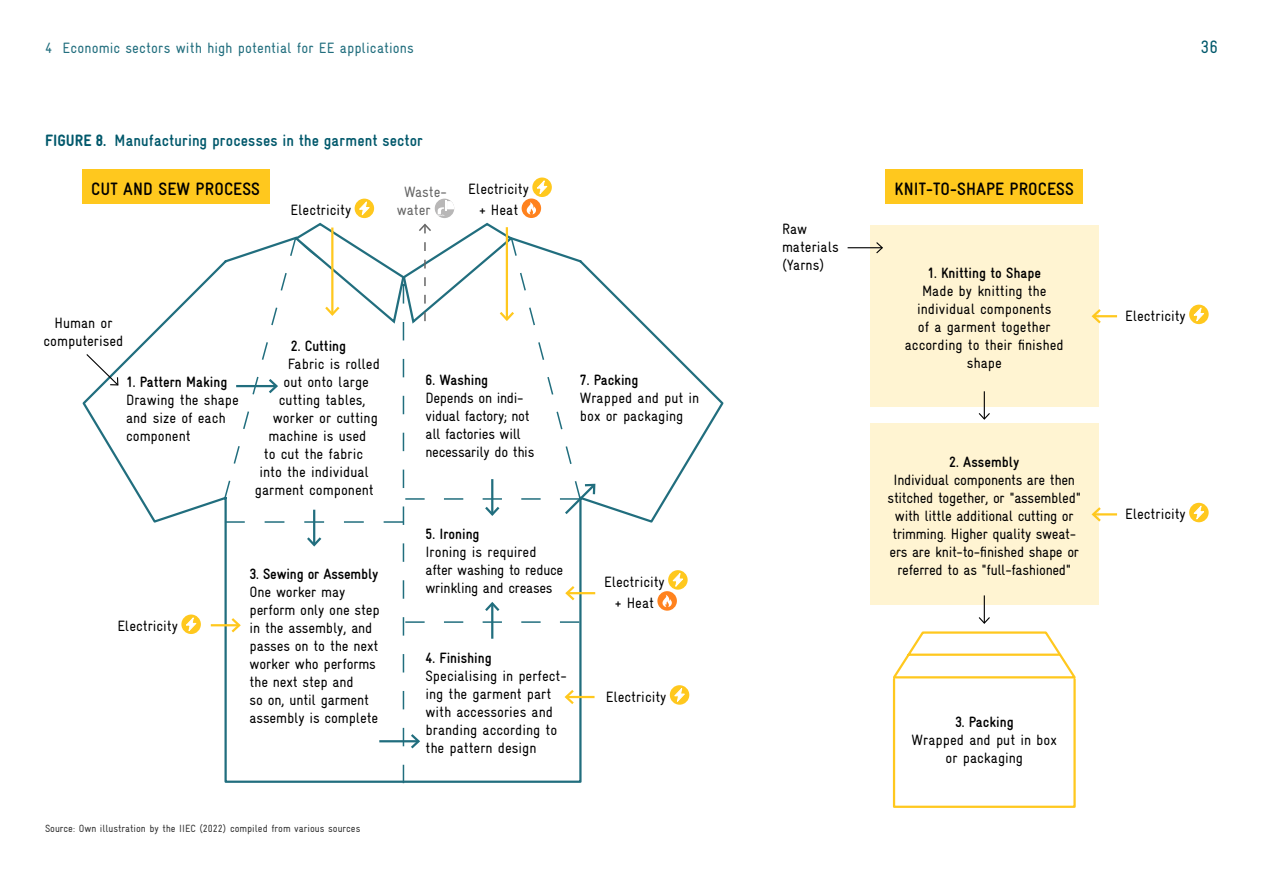
<style>
.page{position:relative;width:1263px;height:893px;background:#fff}
.page>*{position:absolute;margin:0;border:0;box-sizing:border-box;transform-origin:0 0}
.t1{font:700 18px "Gravur Condensed Pro";letter-spacing:.01em;color:#000}
.t2{font:18px "Gravur Condensed Pro";color:#00586b}
.Figure{font:700 16.5px "Gravur Condensed Pro";letter-spacing:.01em;color:#00586b}
.t3{font:15px/18px "Gravur Condensed Pro";color:#000;text-align:center}
.t4{font:15px/18px "Gravur Condensed Pro";letter-spacing:-.02em;color:#000}
.t5{font:15px "Gravur Condensed Pro";letter-spacing:.01em;color:#216e7e}
.t6{font:15px/18px "Gravur Condensed Pro";color:#666}
.t7{font:700 15px "Gravur Condensed Pro";color:#000}
.Source{font:10.5px "Gravur Condensed Pro";color:#333}
.s1{font-weight:900}
.s2{font-weight:700}
</style>
<div class="page">
<svg style="left:82px;top:262px;width:642px;height:522px"></svg>
<div style="left:870px;top:226px;width:228px;height:181px;background:#fff4d2"></div>
<div style="left:870px;top:424px;width:228px;height:181px;background:#fff4d2"></div>
<hr style="left:1093px;top:513px;width:24px;height:2px;background:#ffc81e">
<svg style="left:1091px;top:505px;width:12px;height:19px"></svg>
<svg style="left:1189px;top:503px;width:20px;height:19px"></svg>
<svg style="left:1193px;top:504px;width:12px;height:17px"></svg>
<hr style="left:1093px;top:315px;width:24px;height:2px;background:#ffc81e">
<svg style="left:1091px;top:307px;width:12px;height:19px"></svg>
<svg style="left:1189px;top:305px;width:20px;height:19px"></svg>
<svg style="left:1193px;top:306px;width:12px;height:17px"></svg>
<hr style="left:848px;top:247px;width:34px;height:1px;background:#000">
<svg style="left:875px;top:242px;width:8px;height:12px"></svg>
<svg style="left:668px;top:570px;width:20px;height:20px"></svg>
<svg style="left:672px;top:572px;width:12px;height:16px"></svg>
<div style="left:657px;top:591px;width:20px;height:20px;background:#ff821e;border-radius:50%"></div>
<svg style="left:662px;top:595px;width:10px;height:12px"></svg>
<svg style="left:85px;top:353px;width:34px;height:33px"></svg>
<hr style="left:211px;top:624px;width:28px;height:2px;background:#ffc81e">
<svg style="left:181px;top:614px;width:20px;height:20px"></svg>
<svg style="left:185px;top:616px;width:12px;height:17px"></svg>
<div style="left:82px;top:169px;width:187px;height:35px;background:#ffc81e"></div>
<div style="left:885px;top:169px;width:198px;height:35px;background:#ffc81e"></div>
<svg style="left:978px;top:391px;width:12px;height:29px"></svg>
<svg style="left:892px;top:595px;width:184px;height:213px"></svg>
<svg style="left:670px;top:685px;width:19px;height:20px"></svg>
<svg style="left:673px;top:687px;width:13px;height:16px"></svg>
<svg style="left:532px;top:177px;width:20px;height:20px"></svg>
<svg style="left:223px;top:179px;width:374px;height:604px"></svg>
<p class="t5" style="left:45px;top:39px;width:370px">4 Economic sectors with high potential for EE applications</p>
<p class="Figure" style="left:45px;top:131px;width:379px"><span class="s1">FIGURE 8.</span> Manufacturing processes in the garment sector</p>
<p class="t1" style="left:91px;top:179px;width:170px">CUT AND SEW PROCESS</p>
<p class="t1" style="left:894px;top:179px;width:181px">KNIT-TO-SHAPE PROCESS</p>
<p class="t6" style="left:397px;top:183px;width:52px;text-indent:7px">Waste&shy;water</p>
<p class="t3" style="left:468px;top:178px;width:62px;line-height:21px">Electricity + Heat</p>
<p class="t3" style="left:291px;top:201px;width:62px">Electricity</p>
<p class="t3" style="left:44px;top:314px;width:82px">Human or computerised</p>
<p class="t3" style="left:126px;top:373px;width:114px;text-align:left"><span class="s2">1. Pattern Making<br></span>Drawing the shape and size of each component</p>
<p class="t7" style="left:291px;top:338px;width:57px">2. Cutting</p>
<p class="t3" style="left:288px;top:355px;width:94px">Fabric is rolled</p>
<p class="t3" style="left:283px;top:373px;width:87px">out onto large</p>
<p class="t3" style="left:279px;top:391px;width:88px">cutting tables,</p>
<p class="t3" style="left:273px;top:409px;width:106px">worker or cutting</p>
<p class="t3" style="left:268px;top:427px;width:100px">machine is used</p>
<p class="t3" style="left:264px;top:445px;width:101px">to cut the fabric</p>
<p class="t3" style="left:259px;top:463px;width:111px">into the individual</p>
<p class="t3" style="left:255px;top:481px;width:120px">garment component</p>
<p class="t4" style="left:425px;top:371px;width:110px"><span class="s2">6. Washing<br></span>Depends on indi&shy;vidual factory; not all factories will necessarily do this</p>
<p class="t3" style="left:580px;top:371px;width:121px;text-align:left"><span class="s2">7. Packing<br></span>Wrapped and put in box or packaging</p>
<p class="t3" style="left:117px;top:617px;width:62px">Electricity</p>
<p class="t4" style="left:425px;top:525px;width:139px"><span class="s2">5. Ironing<br></span>Ironing is required after washing to reduce wrinkling and creases</p>
<p class="t3" style="left:250px;top:565px;width:132px;text-align:left"><span class="s2">3. Sewing or Assembly<br></span>One worker may perform only one step in the assembly, and passes on to the next worker who performs the next step and<br>so on, until garment assembly is complete</p>
<p class="t3" style="left:604px;top:571px;width:62px;line-height:21px">Electricity + Heat</p>
<p class="t3" style="left:425px;top:649px;width:143px;text-align:left"><span class="s2">4. Finishing<br></span>Specialising in perfect&shy;ing the garment part with accessories and branding according to the pattern design</p>
<p class="t3" style="left:606px;top:688px;width:62px">Electricity</p>
<p class="Source" style="left:45px;top:822px;width:317px">Source: Own illustration by the IIEC (2022) compiled from various sources</p>
<p class="t3" style="left:782px;top:220px;width:58px;text-align:left">Raw materials (Yarns)</p>
<p class="t3" style="left:905px;top:264px;width:160px"><span class="s2">1. Knitting to Shape<br></span>Made by knitting the individual components<br>of a garment together according to their finished shape</p>
<p class="t4" style="left:888px;top:453px;width:195px;text-align:center"><span class="s2">2. Assembly<br></span>Individual components are then stitched together, or "assembled" with little additional cutting or trimming. Higher quality sweat&shy;ers are knit-to-finished shape or referred to as "full-fashioned"</p>
<p class="t3" style="left:911px;top:713px;width:147px"><span class="s2">3. Packing<br></span>Wrapped and put in box or packaging</p>
<p class="t2" style="left:1200px;top:36px;width:19px">36</p>
<p class="t3" style="left:1125px;top:307px;width:62px">Electricity</p>
<p class="t3" style="left:1125px;top:505px;width:62px">Electricity</p>
</div>
